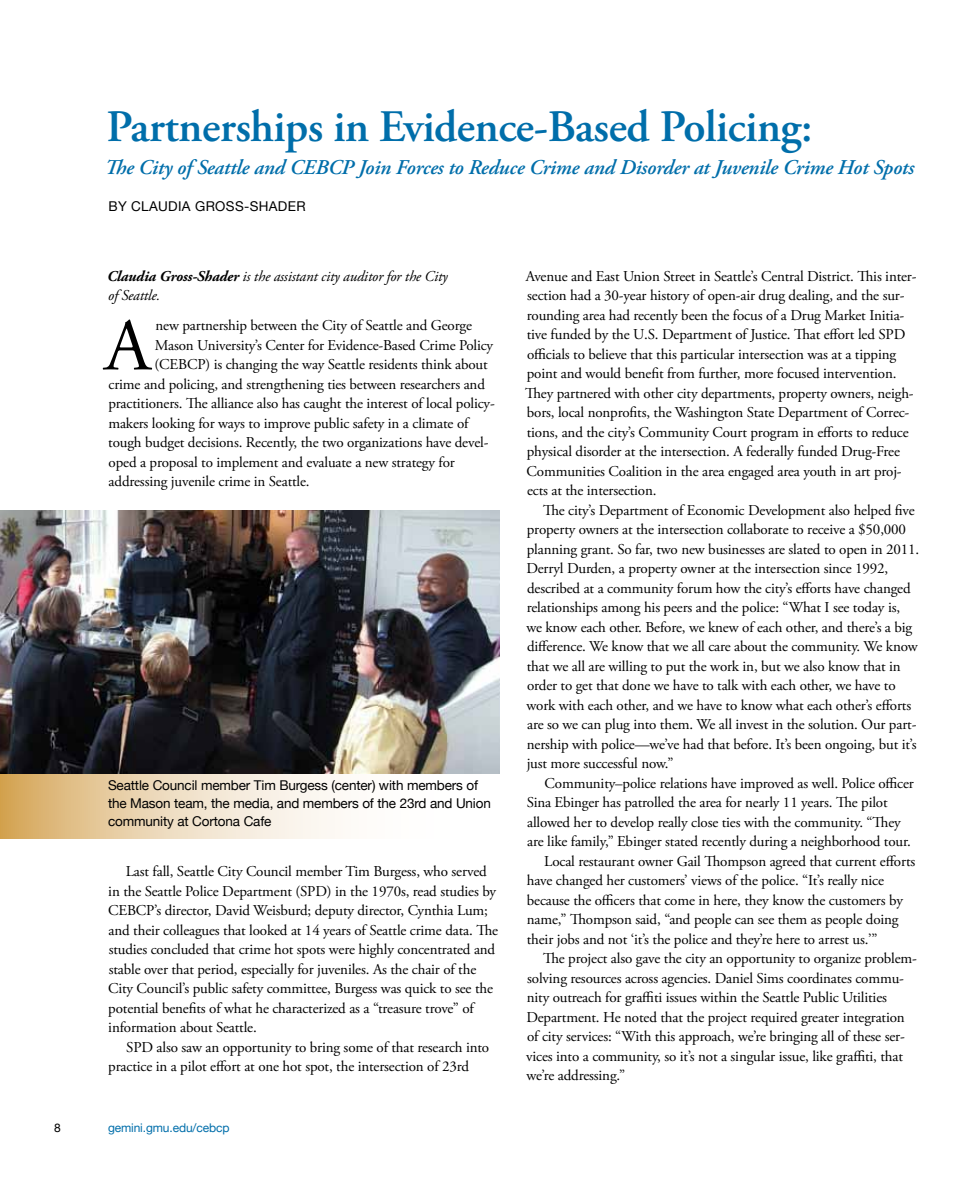
<style>
.page{position:relative;width:972px;height:1188px;background:#fff}
.page>*{position:absolute;margin:0;border:0;box-sizing:border-box;transform-origin:0 0}
.t1{font:73.8px "Adobe Garamond Pro";color:#000}
.t2{font:600 45px "Adobe Garamond Pro";letter-spacing:-.01em;color:#006eaa}
.t3{font:italic 600 21px "Adobe Garamond Pro";letter-spacing:-.01em;color:#006eaa}
.t4{font:15px/19.5px "Adobe Garamond Pro";letter-spacing:-.01em;color:#000}
.t5{font:italic 15px/19.5px "Adobe Garamond Pro";letter-spacing:-.01em;color:#000}
.t6{font:13.5px/18px "Helvetica Neue";letter-spacing:-.01em;color:#000}
.t7{font:12px "Helvetica Neue";letter-spacing:-.01em;color:#006eaa}
.t8{font:12px "Helvetica Neue";color:#000}
.s1{font-weight:700}
</style>
<div class="page">
<svg style="left:0;top:773px;width:500px;height:66px"></svg>
<img style="left:0;top:511px;width:500px;height:262px">
<h2 class="t2" style="left:106px;top:100px;width:708px">Partnerships in Evidence-Based Policing:</h2>
<h3 class="t3" style="left:105px;top:155px;width:811px">The City of Seattle and CEBCP Join Forces to Reduce Crime and Disorder at Juvenile Crime Hot Spots</h3>
<p class="t6" style="left:108px;top:197px;width:43px">By Claud</p>
<p class="t6" style="left:178px;top:197px;width:91px">ia Gross-Shader</p>
<p class="t5" style="left:107px;top:267px;width:342px"><span class="s1">Claudia Gross-Shader</span> is the assistant city auditor for the City of Seattle.</p>
<h1 class="t1" style="left:105px;top:302px;width:47px">A</h1>
<p class="t4" style="left:155px;top:316px;width:318px">new partnership between the City of Seattle and George</p>
<p class="t4" style="left:155px;top:336px;width:340px">Mason University’s Center for Evidence-Based Crime Policy</p>
<p class="t4" style="left:155px;top:355px;width:335px">(CEBCP) is changing the way Seattle residents think about</p>
<p class="t4" style="left:109px;top:375px;width:378px">crime and policing, and strengthening ties between researchers and</p>
<p class="t4" style="left:108px;top:394px;width:388px">practitioners. The alliance also has caught the interest of local policy-</p>
<p class="t4" style="left:108px;top:414px;width:362px">makers looking for ways to improve public safety in a climate of</p>
<p class="t4" style="left:108px;top:433px;width:382px">tough budget decisions. Recently, the two organizations have devel-</p>
<p class="t4" style="left:109px;top:453px;width:348px">oped a proposal to implement and evaluate a new strategy for</p>
<p class="t4" style="left:109px;top:472px;width:203px">addressing juvenile crime in Seattle.</p>
<p class="t6" style="left:108px;top:776px;width:384px">Seattle Council member Tim Burgess (center) with members of the Mason team, the media, and members of the 23rd and Union community at Cortona Cafe</p>
<p class="t4" style="left:108px;top:862px;width:391px;text-indent:18px">Last fall, Seattle City Council member Tim Burgess, who served in the Seattle Police Department (SPD) in the 1970s, read studies by CEBCP’s director, David Weisburd; deputy director, Cynthia Lum; and their colleagues that looked at 14 years of Seattle crime data. The studies concluded that crime hot spots were highly concentrated and stable over that period, especially for juveniles. As the chair of the City Council’s public safety committee, Burgess was quick to see the potential benefits of what he characterized as a “treasure trove” of information about Seattle.</p>
<p class="t4" style="left:108px;top:1038px;width:382px;text-indent:18px">SPD also saw an opportunity to bring some of that research into practice in a pilot effort at one hot spot, the intersection of 23rd</p>
<p class="t8" style="left:54px;top:1121px;width:8px">8</p>
<p class="t7" style="left:108px;top:1121px;width:123px">gemini.gmu.edu/cebcp</p>
<p class="t4" style="left:525px;top:267px;width:393px">Avenue and East Union Street in Seattle’s Central District. This inter&shy;section had a 30‐year history of open‐air drug dealing, and the sur&shy;rounding area had recently been the focus of a Drug Market Initia&shy;tive funded by the U.S. Department of Justice. That effort led SPD officials to believe that this particular intersection was at a tipping point and would benefit from further, more focused intervention.<br>They partnered with other city departments, property owners, neigh&shy;bors, local nonprofits, the Washington State Department of Correc&shy;tions, and the city’s Community Court program in efforts to reduce physical disorder at the intersection. A federally funded Drug-Free Communities Coalition in the area engaged area youth in art proj&shy;ects at the intersection.</p>
<p class="t4" style="left:526px;top:501px;width:394px;text-indent:17px">The city’s Department of Economic Development also helped five property owners at the intersection collaborate to receive a $50,000 planning grant. So far, two new businesses are slated to open in 2011.<br>Derryl Durden, a property owner at the intersection since 1992, described at a community forum how the city’s efforts have changed relationships among his peers and the police: “What I see today is,<br>we know each other. Before, we knew of each other, and there’s a big difference. We know that we all care about the community. We know that we all are willing to put the work in, but we also know that in order to get that done we have to talk with each other, we have to work with each other, and we have to know what each other’s efforts are so we can plug into them. We all invest in the solution. Our part&shy;nership with police—we’ve had that before. It’s been ongoing, but it’s just more successful now.”</p>
<p class="t4" style="left:545px;top:774px;width:371px">Community–police relations have improved as well. Police officer</p>
<p class="t4" style="left:527px;top:793px;width:363px">Sina Ebinger has patrolled the area for nearly 11 years. The pilot</p>
<p class="t4" style="left:527px;top:813px;width:375px">allowed her to develop really close ties with the community. “They</p>
<p class="t4" style="left:527px;top:832px;width:385px">are like family,” Ebinger stated recently during a neighborhood tour.</p>
<p class="t4" style="left:544px;top:852px;width:373px">Local restaurant owner Gail Thompson agreed that current efforts</p>
<p class="t4" style="left:527px;top:871px;width:359px">have changed her customers’ views of the police. “It’s really nice</p>
<p class="t4" style="left:527px;top:891px;width:378px">because the officers that come in here, they know the customers by</p>
<p class="t4" style="left:527px;top:910px;width:373px">name,” Thompson said, “and people can see them as people doing</p>
<p class="t4" style="left:527px;top:930px;width:352px">their jobs and not ‘it’s the police and they’re here to arrest us.’”</p>
<p class="t4" style="left:543px;top:949px;width:375px">The project also gave the city an opportunity to organize problem-</p>
<p class="t4" style="left:527px;top:969px;width:378px">solving resources across agencies. Daniel Sims coordinates commu-</p>
<p class="t4" style="left:527px;top:988px;width:362px">nity outreach for graffiti issues within the Seattle Public Utilities</p>
<p class="t4" style="left:526px;top:1008px;width:380px">Department. He noted that the project required greater integration</p>
<p class="t4" style="left:527px;top:1027px;width:379px">of city services: “With this approach, we’re bringing all of these ser-</p>
<p class="t4" style="left:526px;top:1047px;width:378px">vices into a community, so it’s not a singular issue, like graffiti, that</p>
<p class="t4" style="left:526px;top:1066px;width:100px">we’re addressing.”</p>
</div>
